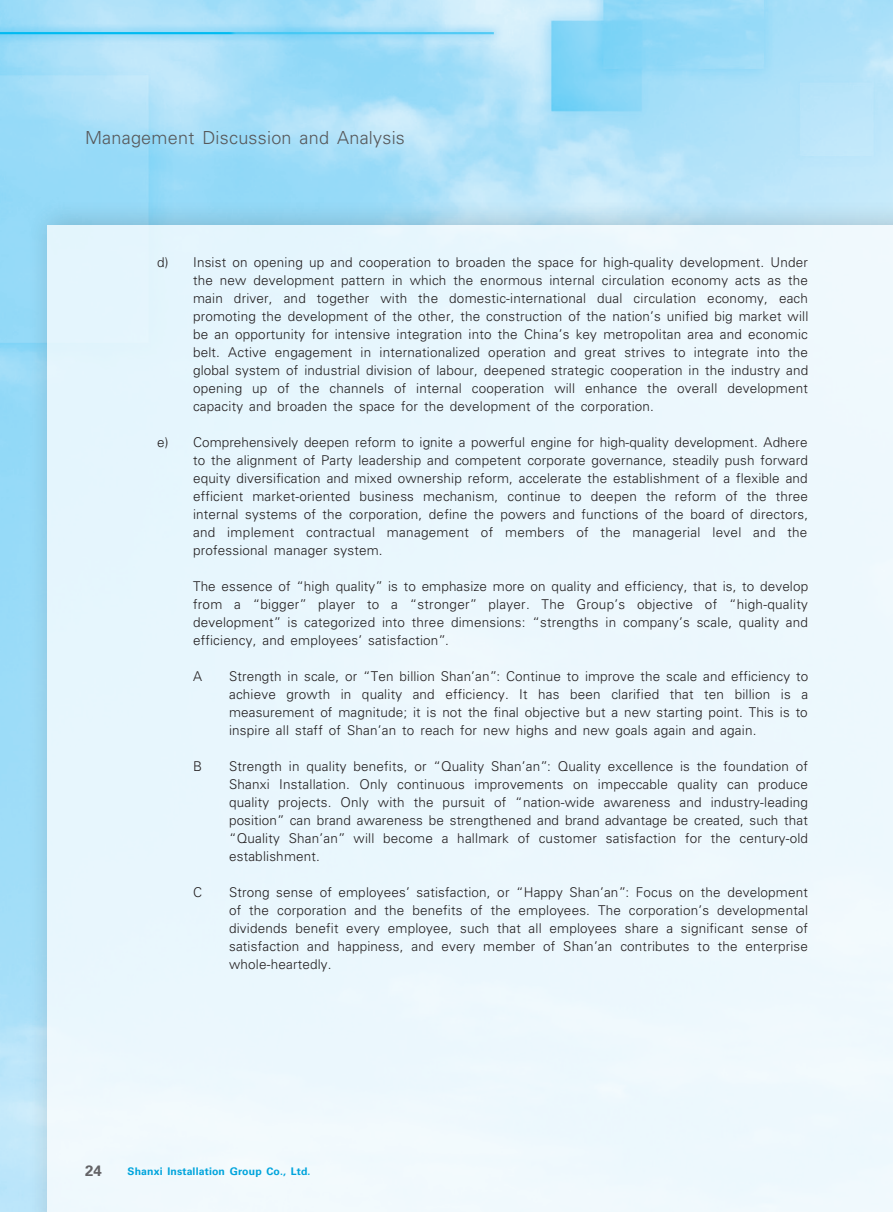
<style>
.page{position:relative;width:893px;height:1212px;background:#fff}
.page>*{position:absolute;margin:0;border:0;box-sizing:border-box;transform-origin:0 0}
.t1{font:300 18px "Univers LT Std";letter-spacing:.015em;color:#57585a}
.t2{font:700 15px "Univers LT Std";color:#636366}
._01_Body_Text{font:300 13.5px/18px "Univers LT Std";letter-spacing:.015em;color:#231f20;text-align:justify}
.t3{font:700 10.5px "Univers LT Std";letter-spacing:.015em;color:#00a4dc}
</style>
<div class="page">
<img style="left:0;top:0;width:893px;height:1212px">
<div style="left:25px;top:197px;width:868px;height:1015px;background:#231f20;opacity:.25"></div>
<div style="left:47px;top:225px;width:846px;height:987px;background:#ebf7fd"></div>
<h1 class="t1" style="left:85px;top:126px;width:321px">Management Discussion and Analysis</h1>
<p class="_01_Body_Text" style="left:193px;top:253px;width:617px;text-indent:-36px">d) Insist on opening up and cooperation to broaden the space for high-quality development. Under the new development pattern in which the enormous internal circulation economy acts as the main driver, and together with the domestic-international dual circulation economy, each promoting the development of the other, the construction of the nation’s unified big market will be an opportunity for intensive integration into the China’s key metropolitan area and economic belt. Active engagement in internationalized operation and great strives to integrate into the global system of industrial division of labour, deepened strategic cooperation in the industry and opening up of the channels of internal cooperation will enhance the overall development capacity and broaden the space for the development of the corporation.</p>
<p class="_01_Body_Text" style="left:193px;top:433px;width:617px;text-indent:-36px">e) Comprehensively deepen reform to ignite a powerful engine for high-quality development. Adhere to the alignment of Party leadership and competent corporate governance, steadily push forward equity diversification and mixed ownership reform, accelerate the establishment of a flexible and efficient market-oriented business mechanism, continue to deepen the reform of the three internal systems of the corporation, define the powers and functions of the board of directors, and implement contractual management of members of the managerial level and the professional manager system.</p>
<p class="_01_Body_Text" style="left:193px;top:577px;width:617px">The essence of “high quality” is to emphasize more on quality and efficiency, that is, to develop from a “bigger” player to a “stronger” player. The Group’s objective of “high-quality development” is categorized into three dimensions: “strengths in company’s scale, quality and efficiency, and employees’ satisfaction”.</p>
<p class="_01_Body_Text" style="left:193px;top:667px;width:11px">A</p>
<p class="_01_Body_Text" style="left:229px;top:667px;width:581px">Strength in scale, or “Ten billion Shan’an”: Continue to improve the scale and efficiency to achieve growth in quality and efficiency. It has been clarified that ten billion is a measurement of magnitude; it is not the final objective but a new starting point. This is to inspire all staff of Shan’an to reach for new highs and new goals again and again.</p>
<p class="_01_Body_Text" style="left:193px;top:757px;width:11px">B</p>
<p class="_01_Body_Text" style="left:229px;top:757px;width:580px">Strength in quality benefits, or “Quality Shan’an”: Quality excellence is the foundation of Shanxi Installation. Only continuous improvements on impeccable quality can produce quality projects. Only with the pursuit of “nation-wide awareness and industry-leading position” can brand awareness be strengthened and brand advantage be created, such that “Quality Shan’an” will become a hallmark of customer satisfaction for the century-old establishment.</p>
<p class="_01_Body_Text" style="left:193px;top:883px;width:11px">C</p>
<p class="_01_Body_Text" style="left:229px;top:883px;width:580px">Strong sense of employees’ satisfaction, or “Happy Shan’an”: Focus on the development of the corporation and the benefits of the employees. The corporation’s developmental dividends benefit every employee, such that all employees share a significant sense of satisfaction and happiness, and every member of Shan’an contributes to the enterprise whole-heartedly.</p>
<p class="t2" style="left:85px;top:1162px;width:18px">24</p>
<p class="t3" style="left:128px;top:1165px;width:184px">Shanxi Installation Group Co., Ltd.</p>
</div>
